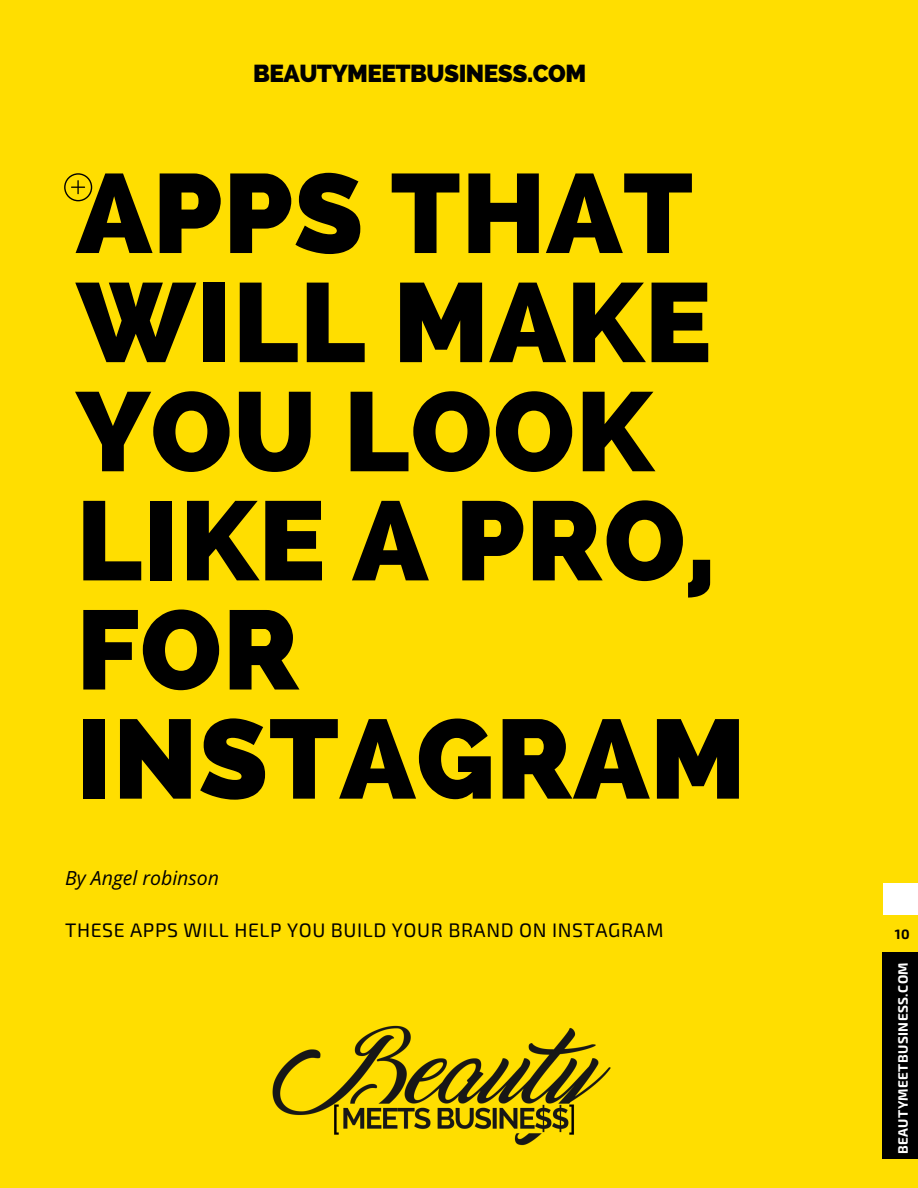
<style>
.page{position:relative;width:918px;height:1188px;background:#ffde00}
.page>*{position:absolute;margin:0;border:0;box-sizing:border-box;transform-origin:0 0}
.t1{font:800 112.05px/109.2px "Raleway";letter-spacing:.01em;color:#000}
.t2{font:800 24.45px "Raleway";letter-spacing:-.02em;color:#000}
.t3{font:19.5px "Exo 2";letter-spacing:.03em;color:#000}
.t4{font:italic 19.5px "Open Sans";color:#000}
.t5{font:700 13.65px "Exo 2";letter-spacing:.03em;color:#fff}
.t6{font:700 13.65px "Exo 2";color:#000}
</style>
<div class="page">
<svg style="left:64px;top:173px;width:28px;height:28px"></svg>
<div style="left:882px;top:952px;width:36px;height:207px;background:#000"></div>
<div style="left:883px;top:884px;width:35px;height:31px;background:#fff"></div>
<img style="left:272px;top:1025px;width:339px;height:121px">
<p class="t2" style="left:253px;top:59px;width:335px">BEAUTYMEETBUSINESS.COM</p>
<h1 class="t1" style="left:76px;top:159px;width:671px">APPS THAT<br>WILL MAKE<br>YOU LOOK<br>LIKE A PRO,<br>FOR<br>INSTAGRAM</h1>
<p class="t4" style="left:65px;top:864px;width:155px">By Angel robinson</p>
<p class="t3" style="left:65px;top:918px;width:600px">THESE APPS WILL HELP YOU BUILD YOUR BRAND ON INSTAGRAM</p>
<p class="t6" style="left:895px;top:926px;width:16px">10</p>
<p class="t5" style="left:894px;top:1154px;width:193px;rotate:-90deg">BEAUTYMEETBUSINESS.COM</p>
</div>
